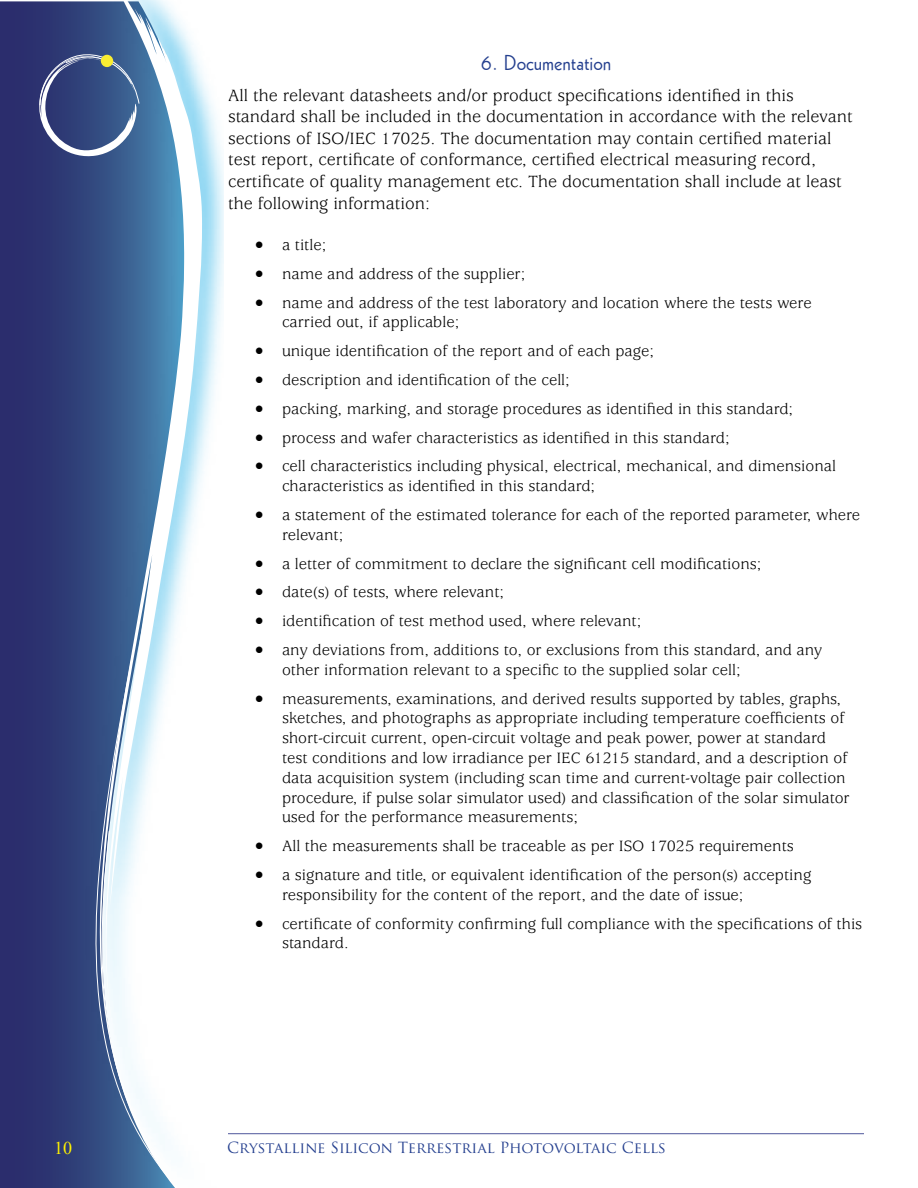
<style>
.page{position:relative;width:918px;height:1188px;background:#fff}
.page>*{position:absolute;margin:0;border:0;box-sizing:border-box;transform-origin:0 0}
.t1{font:21px "Geometric 231 BT Roman C";color:#25408f}
.t2{font:18px/21.6px "Usherwood";color:#000}
.t3{font:18px "Times New Roman";color:#fff200}
.t4{font:16.5px/19.8px "Usherwood";color:#000}
.t5{font:15px "Trajan Pro";color:#25408f}
</style>
<div class="page">
<svg style="left:0;top:1px;width:331px;height:1187px"></svg>
<img style="left:79px;top:1px;width:144px;height:1187px">
<svg style="left:97px;top:0;width:106px;height:606px"></svg>
<svg style="left:148px;top:49px;width:12px;height:29px"></svg>
<svg style="left:92px;top:606px;width:125px;height:582px"></svg>
<svg style="left:101px;top:830px;width:58px;height:331px"></svg>
<hr style="left:228px;top:1133px;width:636px;height:1px;background:#6269a7">
<svg style="left:36px;top:50px;width:104px;height:107px;background:#4a5e8e"></svg>
<div style="left:101px;top:55px;width:12px;height:12px;background:#f9ed32;border-radius:50%"></div>
<p class="t1" style="left:481px;top:49px;width:132px">6. Documentation</p>
<p class="t2" style="left:228px;top:85px;width:626px">All the relevant datasheets and/or product specifications identified in this standard shall be included in the documentation in accordance with the relevant sections of ISO/IEC 17025. The documentation may contain certified material test report, certificate of conformance, certified electrical measuring record, certificate of quality management etc. The documentation shall include at least the following information:</p>
<p class="t4" style="left:255px;top:236px;width:73px">• a title;</p>
<p class="t4" style="left:255px;top:264px;width:272px">• name and address of the supplier;</p>
<p class="t4" style="left:282px;top:293px;width:531px;text-indent:-27px">• name and address of the test laboratory and location where the tests were carried out, if applicable;</p>
<p class="t4" style="left:255px;top:342px;width:400px">• unique identification of the report and of each page;</p>
<p class="t4" style="left:255px;top:371px;width:316px">• description and identification of the cell;</p>
<p class="t4" style="left:255px;top:399px;width:540px">• packing, marking, and storage procedures as identified in this standard;</p>
<p class="t4" style="left:255px;top:428px;width:476px">• process and wafer characteristics as identified in this standard;</p>
<p class="t4" style="left:282px;top:457px;width:556px;text-indent:-27px">• cell characteristics including physical, electrical, mechanical, and dimensional characteristics as identified in this standard;</p>
<p class="t4" style="left:282px;top:506px;width:580px;text-indent:-27px">• a statement of the estimated tolerance for each of the reported parameter, where relevant;</p>
<p class="t4" style="left:255px;top:554px;width:508px">• a letter of commitment to declare the significant cell modifications;</p>
<p class="t4" style="left:255px;top:583px;width:251px">• date(s) of tests, where relevant;</p>
<p class="t4" style="left:255px;top:612px;width:388px">• identification of test method used, where relevant;</p>
<p class="t4" style="left:282px;top:641px;width:542px;text-indent:-27px">• any deviations from, additions to, or exclusions from this standard, and any other information relevant to a specific to the supplied solar cell;</p>
<p class="t4" style="left:282px;top:689px;width:569px;text-indent:-27px">• measurements, examinations, and derived results supported by tables, graphs, sketches, and photographs as appropriate including temperature coefficients of short-circuit current, open-circuit voltage and peak power, power at standard test conditions and low irradiance per IEC 61215 standard, and a description of data acquisition system (including scan time and current-voltage pair collection procedure, if pulse solar simulator used) and classification of the solar simulator used for the performance measurements;</p>
<p class="t4" style="left:255px;top:837px;width:540px">• All the measurements shall be traceable as per ISO 17025 requirements</p>
<p class="t4" style="left:282px;top:866px;width:531px;text-indent:-27px">• a signature and title, or equivalent identification of the person(s) accepting responsibility for the content of the report, and the date of issue;</p>
<p class="t4" style="left:282px;top:914px;width:582px;text-indent:-27px">• certificate of conformity confirming full compliance with the specifications of this standard.</p>
<p class="t3" style="left:54px;top:1136px;width:19px">10</p>
<p class="t5" style="left:227px;top:1138px;width:440px">Crystalline Silicon Terrestrial Photovoltaic Cells</p>
</div>
